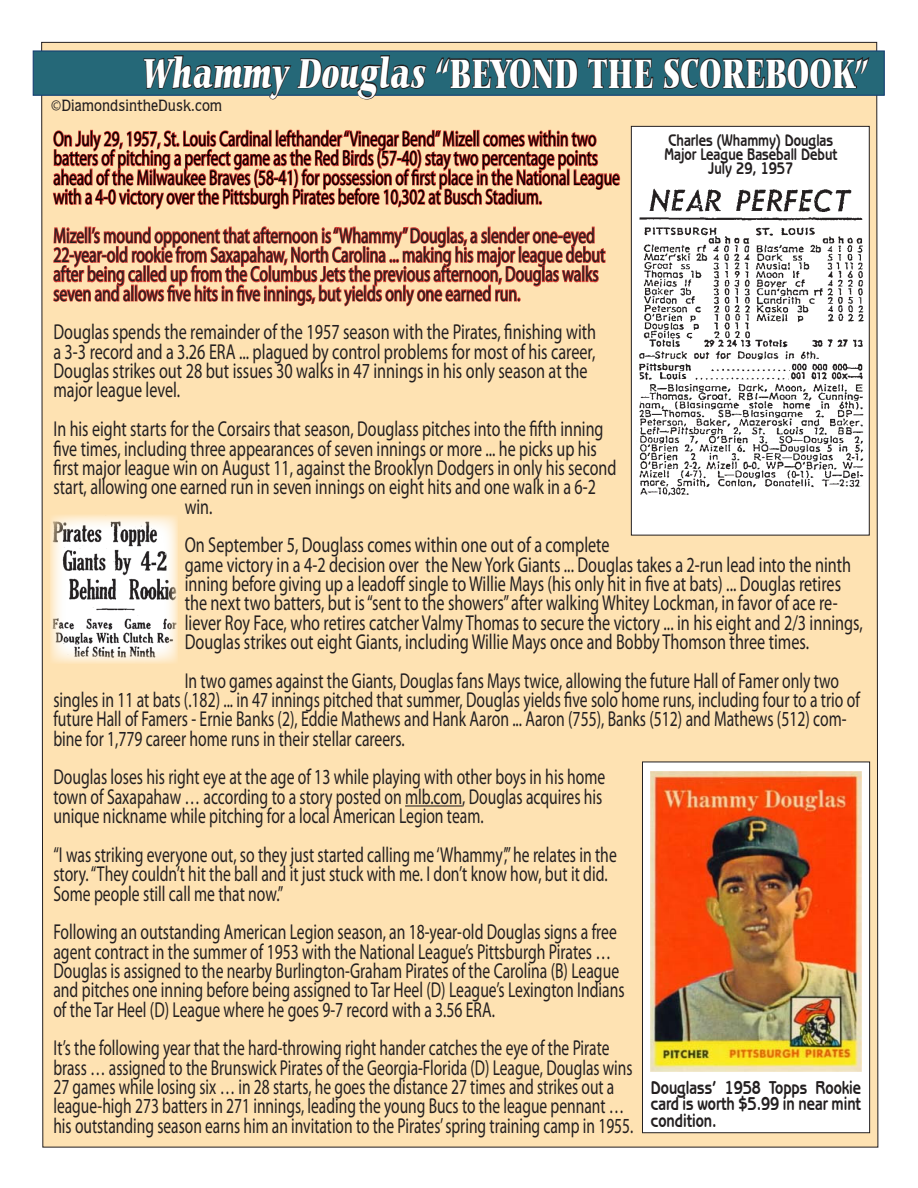
<style>
.page{position:relative;width:918px;height:1188px;background:#fff}
.page>*{position:absolute;margin:0;border:0;box-sizing:border-box;transform-origin:0 0}
.t1{font:900 43.8px "Carmina BT";color:#fff;scale:.67 1}
.t2{font:21.6px/19.4px "Myriad Pro";color:#231f20;scale:.72 1}
.t3{font:21.6px/19.4px "Myriad Pro";color:#231f20;scale:.75 1}
.t4{font:21.6px/19.4px "Myriad Pro";color:#000;scale:.71 1}
.t5{font:21.6px "Myriad Pro";color:#231f20;scale:.74 1}
.t6{font:700 18.75px/16.5px "Benguiat Gothic IT Cby BT";color:#231f20;text-align:justify;scale:.8 1}
.t7{font:700 16.8px "Benguiat Gothic IT Cby BT";color:#231f20;scale:.8 1}
.t8{font:500 16.5px "Quorum IT Cby BT";color:#231f20;scale:.91 1}
.s1{font-style:italic}
.s2{font-family:"Myriad Pro";font-weight:400}
</style>
<div class="page">
<div style="left:41px;top:42px;width:838px;height:1106px;background:#fee2b2"></div>
<div style="left:33px;top:50px;width:852px;height:46px;background:#256878;border:1px solid #154074"></div>
<hr style="left:405px;top:805px;width:57px;height:2px;background:#231f20">
<svg style="left:52px;top:42px;width:602px;height:317px;background:#d4ab8c"></svg>
<svg style="left:662px;top:57px;width:209px;height:75px"></svg>
<div style="left:631px;top:126px;width:238px;height:409px;background:#fff"></div>
<img style="left:639px;top:188px;width:225px;height:308px">
<div style="left:631px;top:126px;width:238px;height:409px;border:1px solid #231f20"></div>
<div style="left:642px;top:762px;width:228px;height:371px;background:#fff"></div>
<div style="left:642px;top:762px;width:228px;height:371px;border:1px solid #231f20"></div>
<img style="left:651px;top:771px;width:210px;height:301px">
<img style="left:50px;top:514px;width:128px;height:149px">
<p class="t1" style="left:143px;top:48px;width:1085px"><span class="s1">Whammy Douglas</span> “BEYOND THE SCOREBOOK”</p>
<p class="t7" style="left:669px;top:130px;width:207px">Charles (Whammy) Douglas</p>
<p class="t7" style="left:664px;top:144px;width:218px">Major League Baseball Debut</p>
<p class="t7" style="left:709px;top:158px;width:107px">July 29, 1957</p>
<p class="t8" style="left:51px;top:95px;width:189px"><span class="s2">©</span>DiamondsintheDusk.com</p>
<p class="t4" style="left:53px;top:129px;width:799px">On July 29, 1957, St. Louis Cardinal lefthander “Vinegar Bend” Mizell comes within two batters of pitching a perfect game as the Red Birds (57-40) stay two percentage points ahead of the Milwaukee Braves (58-41) for possession of first place in the National League with a 4-0 victory over the Pittsburgh Pirates before 10,302 at Busch Stadium.</p>
<p class="t2" style="left:53px;top:225px;width:768px">Mizell’s mound opponent that afternoon is “Whammy” Douglas, a slender one-eyed 22-year-old rookie from Saxapahaw, North Carolina ... making his major league debut after being called up from the Columbus Jets the previous afternoon, Douglas walks seven and allows five hits in five innings, but yields only one earned run.</p>
<p class="t3" style="left:53px;top:322px;width:725px">Douglas spends the remainder of the 1957 season with the Pirates, finishing with a 3-3 record and a 3.26 ERA ... plagued by control problems for most of his career, Douglas strikes out 28 but issues 30 walks in 47 innings in his only season at the major league level.</p>
<p class="t5" style="left:53px;top:416px;width:745px">In his eight starts for the Corsairs that season, Douglass pitches into the fifth inning</p>
<p class="t5" style="left:53px;top:435px;width:736px">five times, including three appearances of seven innings or more ... he picks up his</p>
<p class="t5" style="left:53px;top:454px;width:762px">first major league win on August 11, against the Brooklyn Dodgers in only his second</p>
<p class="t5" style="left:53px;top:474px;width:735px">start, allowing one earned run in seven innings on eight hits and one walk in a 6-2</p>
<p class="t5" style="left:185px;top:493px;width:39px">win.</p>
<p class="t3" style="left:185px;top:535px;width:906px">On September 5, Douglass comes within one out of a complete<br>game victory in a 4-2 decision over the New York Giants ... Douglas takes a 2-run lead into the ninth inning before giving up a leadoff single to Willie Mays (his only hit in five at bats) ... Douglas retires the next two batters, but is “sent to the showers” after walking Whitey Lockman, in favor of ace re&shy;liever Roy Face, who retires catcher Valmy Thomas to secure the victory ... in his eight and 2/3 innings, Douglas strikes out eight Giants, including Willie Mays once and Bobby Thomson three times.</p>
<p class="t2" style="left:53px;top:670px;width:1122px;text-indent:131px">In two games against the Giants, Douglas fans Mays twice, allowing the future Hall of Famer only two singles in 11 at bats (.182) ... in 47 innings pitched that summer, Douglas yields five solo home runs, including four to a trio of future Hall of Famers - Ernie Banks (2), Eddie Mathews and Hank Aaron ... Aaron (755), Banks (512) and Mathews (512) com&shy;bine for 1,779 career home runs in their stellar careers.</p>
<p class="t2" style="left:53px;top:767px;width:768px">Douglas loses his right eye at the age of 13 while playing with other boys in his home town of Saxapahaw … according to a story posted on mlb.com, Douglas acquires his unique nickname while pitching for a local American Legion team.</p>
<p class="t2" style="left:53px;top:845px;width:784px">“I was striking everyone out, so they just started calling me ‘Whammy’,” he relates in the story. “They couldn’t hit the ball and it just stuck with me. I don’t know how, but it did.<br>Some people still call me that now.”</p>
<p class="t2" style="left:53px;top:922px;width:795px">Following an outstanding American Legion season, an 18-year-old Douglas signs a free agent contract in the summer of 1953 with the National League’s Pittsburgh Pirates … Douglas is assigned to the nearby Burlington-Graham Pirates of the Carolina (B) League and pitches one inning before being assigned to Tar Heel (D) League’s Lexington Indians of the Tar Heel (D) League where he goes 9-7 record with a 3.56 ERA.</p>
<p class="t2" style="left:53px;top:1038px;width:807px">It’s the following year that the hard-throwing right hander catches the eye of the Pirate brass … assigned to the Brunswick Pirates of the Georgia-Florida (D) League, Douglas wins 27 games while losing six … in 28 starts, he goes the distance 27 times and strikes out a league-high 273 batters in 271 innings, leading the young Bucs to the league pennant … his outstanding season earns him an invitation to the Pirates’ spring training camp in 1955.</p>
<p class="t6" style="left:651px;top:1079px;width:264px">Douglass’ 1958 Topps Rookie card is worth $5.99 in near mint condition.</p>
</div>
